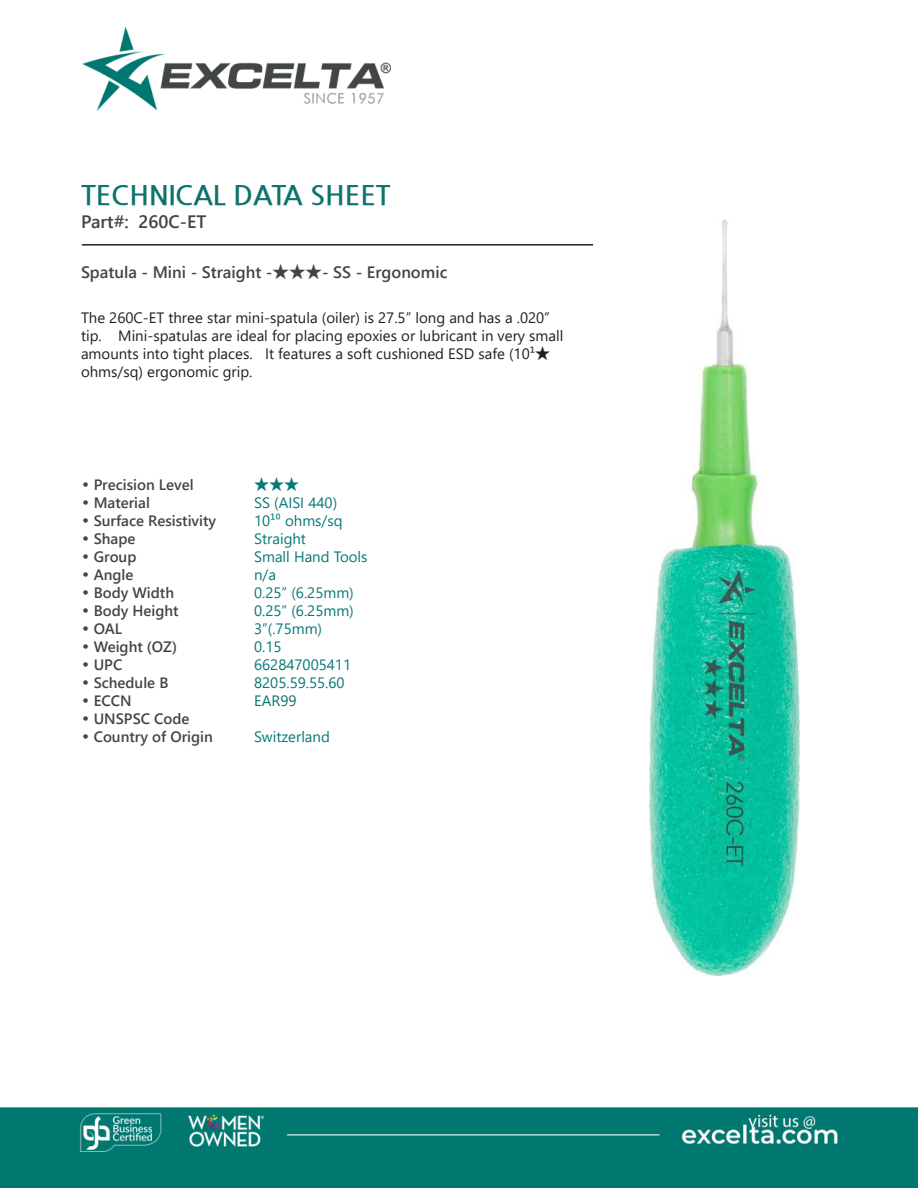
<style>
.page{position:relative;width:918px;height:1188px;background:#fff}
.page>*{position:absolute;margin:0;border:0;box-sizing:border-box;transform-origin:0 0}
.t1{font:700 27px "Nanum Gothic";color:#0d746d}
.t2{font:700 18px "Yu Gothic UI";color:#424546}
.t3{font:700 16.5px "Yu Gothic UI";color:#424546}
.t4{font:15px/18px "Yu Gothic UI";color:#221f1f}
.t5{font:700 15px "Yu Gothic UI";color:#424546}
.t6{font:15px "Yu Gothic UI";color:#087875}
.s1{font-family:"Century Gothic";font-weight:400}
</style>
<div class="page">
<img style="left:0;top:26px;width:918px;height:1162px">
<hr style="left:82px;top:244px;width:511px;height:2px;background:#221f1f">
<img style="left:649px;top:220px;width:151px;height:756px">
<h1 class="t1" style="left:81px;top:179px;width:311px">TECHNICAL DATA SHEET</h1>
<p class="t2" style="left:81px;top:215px;width:127px">Part#: 260C-ET</p>
<p class="t3" style="left:81px;top:262px;width:368px">Spatula - Mini - Straight -★★★- SS - Ergonomic</p>
<p class="t4" style="left:81px;top:306px;width:484px">The 260C-ET three star mini-spatula (oiler) is 27.5” long and has a .020” tip. Mini-spatulas are ideal for placing epoxies or lubricant in very small amounts into tight places. It features a soft cushioned ESD safe (10¹★ ohms/sq) ergonomic grip.</p>
<p class="t5" style="left:81px;top:479px;width:114px"><span class="s1">•</span> Precision Level</p>
<p class="t6" style="left:254px;top:471px;width:46px">★★★</p>
<p class="t5" style="left:81px;top:497px;width:70px"><span class="s1">•</span> Material</p>
<p class="t6" style="left:254px;top:489px;width:85px">SS (AISI 440)</p>
<p class="t5" style="left:81px;top:515px;width:137px"><span class="s1">•</span> Surface Resistivity</p>
<p class="t6" style="left:254px;top:507px;width:90px">10¹⁰ ohms/sq</p>
<p class="t5" style="left:81px;top:533px;width:56px"><span class="s1">•</span> Shape</p>
<p class="t6" style="left:254px;top:525px;width:53px">Straight</p>
<p class="t5" style="left:81px;top:551px;width:57px"><span class="s1">•</span> Group</p>
<p class="t6" style="left:254px;top:543px;width:115px">Small Hand Tools</p>
<p class="t5" style="left:81px;top:569px;width:54px"><span class="s1">•</span> Angle</p>
<p class="t6" style="left:254px;top:561px;width:23px">n/a</p>
<p class="t5" style="left:81px;top:587px;width:95px"><span class="s1">•</span> Body Width</p>
<p class="t6" style="left:254px;top:579px;width:101px">0.25” (6.25mm)</p>
<p class="t5" style="left:81px;top:605px;width:99px"><span class="s1">•</span> Body Height</p>
<p class="t6" style="left:254px;top:597px;width:101px">0.25” (6.25mm)</p>
<p class="t5" style="left:81px;top:623px;width:43px"><span class="s1">•</span> OAL</p>
<p class="t6" style="left:254px;top:615px;width:70px">3”(.75mm)</p>
<p class="t5" style="left:81px;top:641px;width:98px"><span class="s1">•</span> Weight (OZ)</p>
<p class="t6" style="left:254px;top:638px;width:29px">0.15</p>
<p class="t5" style="left:81px;top:659px;width:43px"><span class="s1">•</span> UPC</p>
<p class="t6" style="left:254px;top:656px;width:99px">662847005411</p>
<p class="t5" style="left:81px;top:677px;width:89px"><span class="s1">•</span> Schedule B</p>
<p class="t6" style="left:254px;top:674px;width:92px">8205.59.55.60</p>
<p class="t5" style="left:81px;top:695px;width:52px"><span class="s1">•</span> ECCN</p>
<p class="t6" style="left:254px;top:692px;width:44px">EAR99</p>
<p class="t5" style="left:81px;top:713px;width:110px"><span class="s1">•</span> UNSPSC Code</p>
<p class="t5" style="left:81px;top:731px;width:133px"><span class="s1">•</span> Country of Origin</p>
<p class="t6" style="left:254px;top:723px;width:77px">Switzerland</p>
</div>
